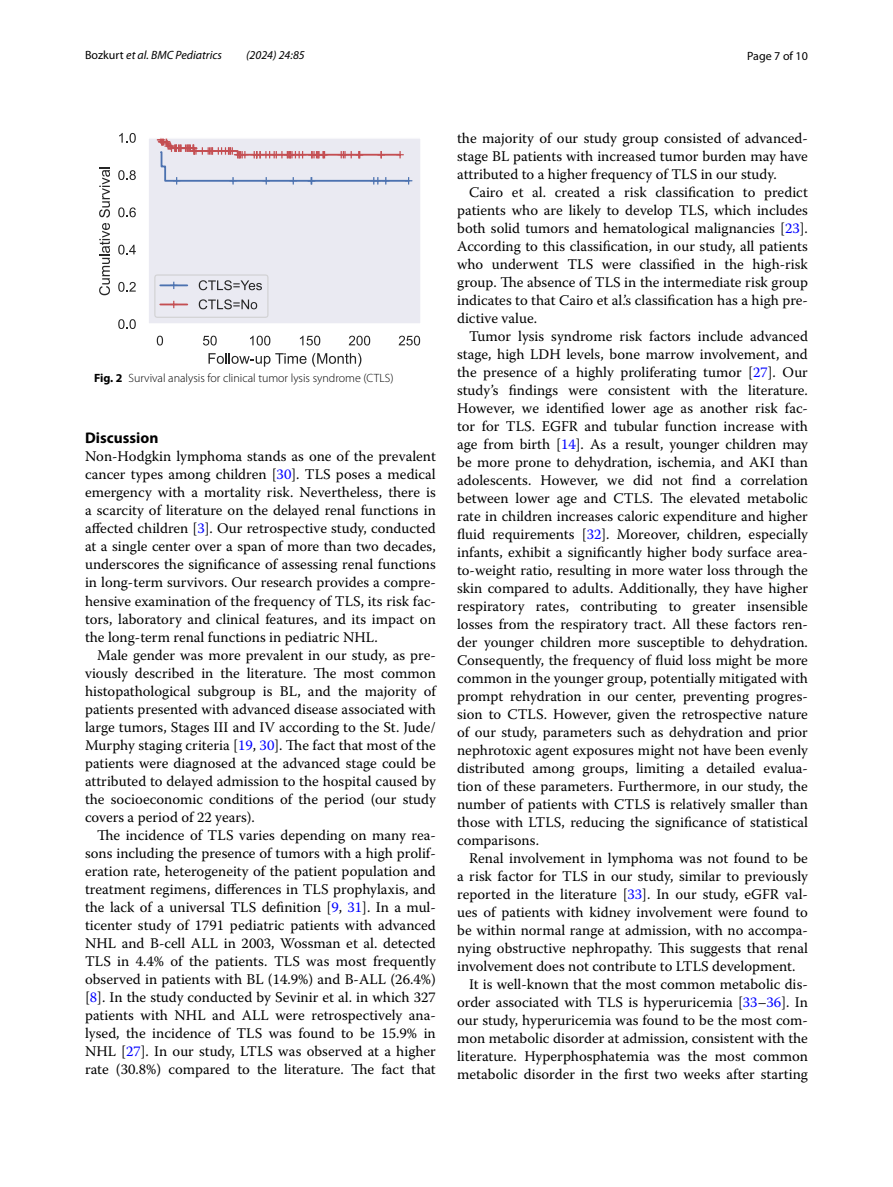
<style>
.page{position:relative;width:893px;height:1187px;background:#fff}
.page>*{position:absolute;margin:0;border:0;box-sizing:border-box;transform-origin:0 0}
.t1{font:700 15.45px "Myriad Pro";color:#000}
.t2{font:14.7px/18px "Warnock Pro";color:#000;text-align:justify}
.t3{font:300 12px "Myriad Pro";color:#000}
.t4{font:italic 12px "Myriad Pro";color:#000}
.t5{font:12px "Myriad Pro";color:#000}
.s1{font-style:normal}
.s2{font-weight:700}
.s3{color:#00f}
</style>
<div class="page">
<div style="left:148px;top:138px;width:273px;height:186px;background:#eaeaf2"></div>
<svg style="left:157px;top:335px;width:6px;height:10px"></svg>
<svg style="left:203px;top:335px;width:14px;height:10px"></svg>
<svg style="left:250px;top:335px;width:20px;height:10px"></svg>
<svg style="left:300px;top:335px;width:20px;height:10px"></svg>
<svg style="left:349px;top:335px;width:21px;height:10px"></svg>
<svg style="left:399px;top:335px;width:21px;height:10px"></svg>
<svg style="left:208px;top:353px;width:153px;height:14px"></svg>
<svg style="left:118px;top:319px;width:18px;height:10px"></svg>
<svg style="left:118px;top:282px;width:18px;height:10px"></svg>
<svg style="left:118px;top:245px;width:18px;height:9px"></svg>
<svg style="left:118px;top:207px;width:18px;height:10px"></svg>
<svg style="left:118px;top:170px;width:18px;height:10px"></svg>
<svg style="left:119px;top:133px;width:17px;height:10px"></svg>
<svg style="left:99px;top:223px;width:11px;height:72px"></svg>
<svg style="left:99px;top:167px;width:11px;height:50px"></svg>
<svg style="left:157px;top:139px;width:255px;height:45px"></svg>
<hr style="left:147px;top:138px;width:2px;height:186px;background:#fff">
<hr style="left:420px;top:138px;width:2px;height:186px;background:#fff">
<hr style="left:148px;top:323px;width:273px;height:2px;background:#fff">
<hr style="left:148px;top:137px;width:273px;height:2px;background:#fff">
<svg style="left:154px;top:274px;width:115px;height:44px"></svg>
<p class="t4" style="left:85px;top:48px;width:139px"><span class="s1">Bozkurt</span> et al. BMC Pediatrics</p>
<p class="t4" style="left:246px;top:48px;width:60px">(2024) 24:85</p>
<p class="t5" style="left:747px;top:48px;width:62px">Page 7 of 10</p>
<p class="t3" style="left:94px;top:371px;width:301px"><span class="s2">Fig. 2</span> Survival analysis for clinical tumor lysis syndrome (CTLS)</p>
<p class="t1" style="left:85px;top:428px;width:75px">Discussion</p>
<p class="t2" style="left:85px;top:447px;width:352px">Non-Hodgkin lymphoma stands as one of the prevalent cancer types among children [<span class="s3">30</span>]. TLS poses a medical emergency with a mortality risk. Nevertheless, there is a scarcity of literature on the delayed renal functions in affected children [<span class="s3">3</span>]. Our retrospective study, conducted at a single center over a span of more than two decades, underscores the significance of assessing renal functions in long-term survivors. Our research provides a compre&shy;hensive examination of the frequency of TLS, its risk fac&shy;tors, laboratory and clinical features, and its impact on the long-term renal functions in pediatric NHL.</p>
<p class="t2" style="left:85px;top:645px;width:352px;text-indent:12px">Male gender was more prevalent in our study, as pre&shy;viously described in the literature. The most common histopathological subgroup is BL, and the majority of patients presented with advanced disease associated with large tumors, Stages III and IV according to the St. Jude/ Murphy staging criteria [<span class="s3">19</span>, <span class="s3">30</span>]. The fact that most of the patients were diagnosed at the advanced stage could be attributed to delayed admission to the hospital caused by the socioeconomic conditions of the period (our study covers a period of 22 years).</p>
<p class="t2" style="left:85px;top:825px;width:352px;text-indent:12px">The incidence of TLS varies depending on many rea&shy;sons including the presence of tumors with a high prolif&shy;eration rate, heterogeneity of the patient population and treatment regimens, differences in TLS prophylaxis, and the lack of a universal TLS definition [<span class="s3">9</span>, <span class="s3">31</span>]. In a mul&shy;ticenter study of 1791 pediatric patients with advanced NHL and B-cell ALL in 2003, Wossman et al. detected TLS in 4.4% of the patients. TLS was most frequently observed in patients with BL (14.9%) and B-ALL (26.4%) [<span class="s3">8</span>]. In the study conducted by Sevinir et al. in which 327 patients with NHL and ALL were retrospectively ana&shy;lysed, the incidence of TLS was found to be 15.9% in NHL [<span class="s3">27</span>]. In our study, LTLS was observed at a higher rate (30.8%) compared to the literature. The fact that</p>
<p class="t2" style="left:457px;top:128px;width:352px">the majority of our study group consisted of advanced&shy;stage BL patients with increased tumor burden may have attributed to a higher frequency of TLS in our study.</p>
<p class="t2" style="left:457px;top:182px;width:352px;text-indent:12px">Cairo et al. created a risk classification to predict patients who are likely to develop TLS, which includes both solid tumors and hematological malignancies [<span class="s3">23</span>].<br>According to this classification, in our study, all patients who underwent TLS were classified in the high-risk group. The absence of TLS in the intermediate risk group indicates to that Cairo et al.’s classification has a high pre&shy;dictive value.</p>
<p class="t2" style="left:457px;top:326px;width:352px;text-indent:12px">Tumor lysis syndrome risk factors include advanced stage, high LDH levels, bone marrow involvement, and the presence of a highly proliferating tumor [<span class="s3">27</span>]. Our study’s findings were consistent with the literature.<br>However, we identified lower age as another risk fac&shy;tor for TLS. EGFR and tubular function increase with age from birth [<span class="s3">14</span>]. As a result, younger children may be more prone to dehydration, ischemia, and AKI than adolescents. However, we did not find a correlation between lower age and CTLS. The elevated metabolic rate in children increases caloric expenditure and higher fluid requirements [<span class="s3">32</span>]. Moreover, children, especially infants, exhibit a significantly higher body surface area&shy;to-weight ratio, resulting in more water loss through the skin compared to adults. Additionally, they have higher respiratory rates, contributing to greater insensible losses from the respiratory tract. All these factors ren&shy;der younger children more susceptible to dehydration.<br>Consequently, the frequency of fluid loss might be more common in the younger group, potentially mitigated with prompt rehydration in our center, preventing progres&shy;sion to CTLS. However, given the retrospective nature of our study, parameters such as dehydration and prior nephrotoxic agent exposures might not have been evenly distributed among groups, limiting a detailed evalua&shy;tion of these parameters. Furthermore, in our study, the number of patients with CTLS is relatively smaller than those with LTLS, reducing the significance of statistical comparisons.</p>
<p class="t2" style="left:469px;top:848px;width:340px">Renal involvement in lymphoma was not found to be</p>
<p class="t2" style="left:457px;top:866px;width:352px">a risk factor for TLS in our study, similar to previously</p>
<p class="t2" style="left:457px;top:884px;width:352px">reported in the literature [<span class="s3">33</span>]. In our study, eGFR val-</p>
<p class="t2" style="left:457px;top:902px;width:352px">ues of patients with kidney involvement were found to</p>
<p class="t2" style="left:457px;top:920px;width:352px">be within normal range at admission, with no accompa-</p>
<p class="t2" style="left:457px;top:938px;width:352px">nying obstructive nephropathy. This suggests that renal</p>
<p class="t2" style="left:457px;top:956px;width:340px">involvement does not contribute to LTLS development.</p>
<p class="t2" style="left:469px;top:974px;width:340px">It is well-known that the most common metabolic dis-</p>
<p class="t2" style="left:457px;top:992px;width:352px">order associated with TLS is hyperuricemia [<span class="s3">33</span>–<span class="s3">36</span>]. In</p>
<p class="t2" style="left:457px;top:1010px;width:352px">our study, hyperuricemia was found to be the most com-</p>
<p class="t2" style="left:457px;top:1028px;width:352px">mon metabolic disorder at admission, consistent with the</p>
<p class="t2" style="left:457px;top:1046px;width:352px">literature. Hyperphosphatemia was the most common</p>
<p class="t2" style="left:457px;top:1064px;width:352px">metabolic disorder in the first two weeks after starting</p>
</div>
